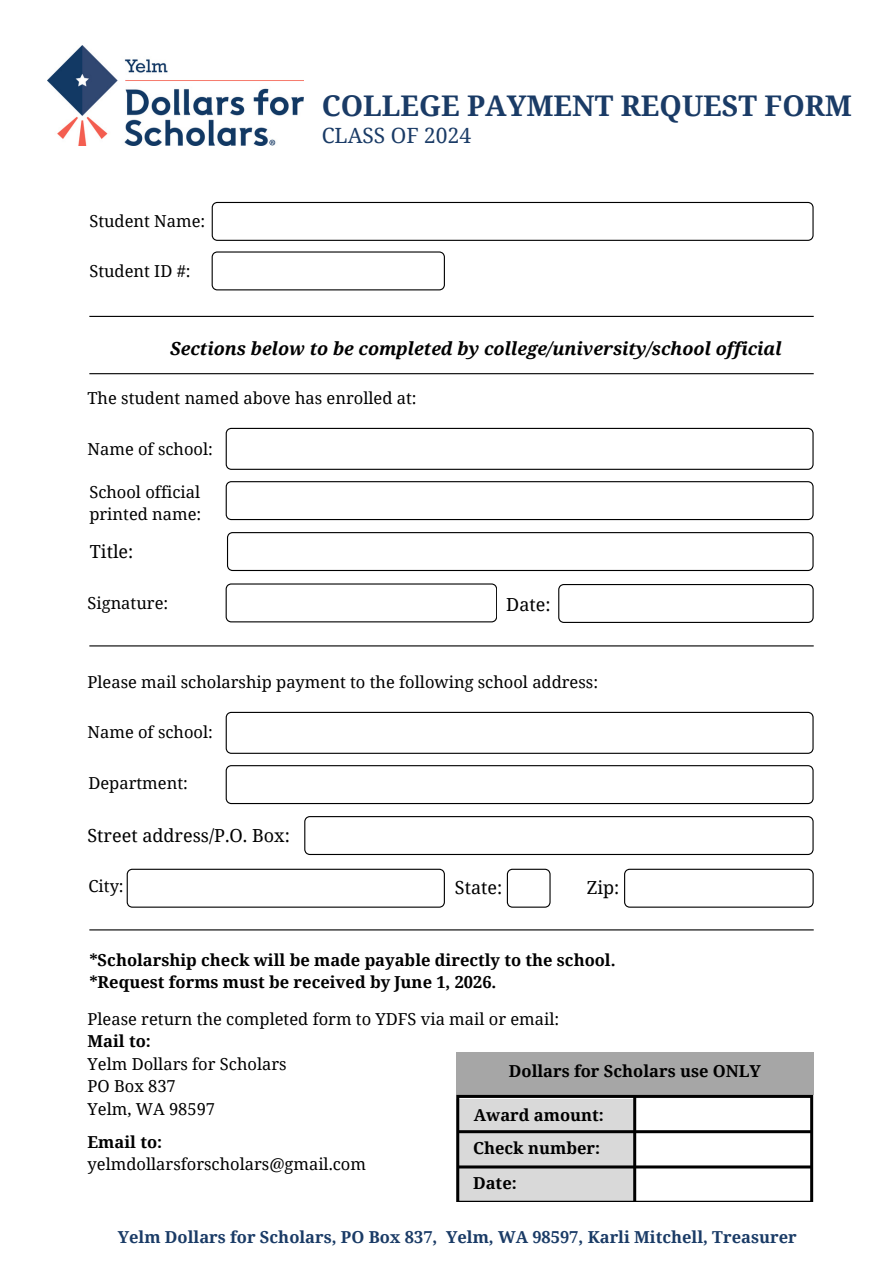
<style>
.page{position:relative;width:894px;height:1264px;background:#fff}
.page>*{position:absolute;margin:0;border:0;box-sizing:border-box;transform-origin:0 0}
.t1{font:700 28.5px "Noto Serif";color:#1a3b66}
.t2{font:21px "Noto Serif";color:#1a3b66}
.t3{font:italic 700 18px "Noto Serif";color:#000}
.t4{font:18px "Noto Serif";color:#000}
.t5{font:16.5px/22.5px "Noto Serif";color:#000}
.t6{font:700 16.5px/22.5px "Noto Serif";color:#000}
.t7{font:700 16.5px "Noto Serif";color:#1a3b66}
.s1{font-weight:700}
</style>
<div class="page">
<svg style="left:212px;top:202px;width:601px;height:39px"></svg>
<svg style="left:225px;top:428px;width:588px;height:41px"></svg>
<svg style="left:225px;top:481px;width:588px;height:39px"></svg>
<svg style="left:225px;top:583px;width:272px;height:39px"></svg>
<svg style="left:227px;top:532px;width:586px;height:39px"></svg>
<svg style="left:558px;top:584px;width:255px;height:39px"></svg>
<svg style="left:211px;top:251px;width:233px;height:39px"></svg>
<img style="left:47px;top:45px;width:257px;height:101px">
<hr style="left:89px;top:316px;width:724px;height:1px;background:#000">
<hr style="left:89px;top:373px;width:724px;height:1px;background:#000">
<hr style="left:89px;top:645px;width:724px;height:1px;background:#000">
<svg style="left:225px;top:711px;width:588px;height:42px"></svg>
<svg style="left:225px;top:765px;width:588px;height:39px"></svg>
<svg style="left:127px;top:868px;width:318px;height:39px"></svg>
<svg style="left:304px;top:816px;width:509px;height:39px"></svg>
<svg style="left:506px;top:868px;width:44px;height:39px"></svg>
<hr style="left:89px;top:929px;width:724px;height:1px;background:#000">
<svg style="left:624px;top:868px;width:189px;height:39px"></svg>
<div style="left:456px;top:1052px;width:357px;height:42px;background:#a6a6a6"></div>
<svg style="left:456px;top:1094px;width:357px;height:107px"></svg>
<h1 class="t5" style="left:89px;top:209px;width:117px">Student Name:</h1>
<p class="t5" style="left:89px;top:259px;width:103px">Student ID #:</p>
<p class="t1" style="left:321px;top:85px;width:531px">COLLEGE PAYMENT REQUEST FORM</p>
<p class="t2" style="left:321px;top:121px;width:151px">CLASS OF 2024</p>
<h2 class="t3" style="left:170px;top:335px;width:613px">Sections below to be completed by college/university/school official</h2>
<p class="t5" style="left:87px;top:386px;width:330px">The student named above has enrolled at:</p>
<p class="t5" style="left:87px;top:437px;width:127px">Name of school:</p>
<p class="t5" style="left:89px;top:480px;width:113px">School official printed name:</p>
<p class="t4" style="left:90px;top:539px;width:45px">Title:</p>
<h3 class="t5" style="left:87px;top:591px;width:82px">Signature:</h3>
<p class="t4" style="left:506px;top:591px;width:46px">Date:</p>
<h3 class="t5" style="left:87px;top:670px;width:512px">Please mail scholarship payment to the following school address:</h3>
<p class="t5" style="left:87px;top:720px;width:127px">Name of school:</p>
<p class="t5" style="left:88px;top:771px;width:101px">Department:</p>
<p class="t4" style="left:87px;top:823px;width:204px">Street address/P.O. Box:</p>
<p class="t5" style="left:88px;top:874px;width:37px">City:</p>
<p class="t4" style="left:455px;top:875px;width:49px">State:</p>
<h3 class="t4" style="left:586px;top:875px;width:34px">Zip:</h3>
<p class="t6" style="left:89px;top:948px;width:527px">*Scholarship check will be made payable directly to the school. *Request forms must be received by June 1, 2026.</p>
<p class="t5" style="left:87px;top:1006px;width:473px">Please return the completed form to YDFS via mail or email:</p>
<p class="t6" style="left:87px;top:1029px;width:65px">Mail to:</p>
<p class="t5" style="left:87px;top:1051px;width:200px">Yelm Dollars for Scholars</p>
<p class="t5" style="left:87px;top:1074px;width:90px">PO Box 837</p>
<p class="t5" style="left:87px;top:1096px;width:129px">Yelm, WA 98597</p>
<p class="t5" style="left:87px;top:1129px;width:280px"><span class="s1">Email to: </span>yelmdollarsforscholars@gmail.com</p>
<p class="t6" style="left:508px;top:1059px;width:253px">Dollars for Scholars use ONLY</p>
<h3 class="t6" style="left:473px;top:1103px;width:131px">Award amount:</h3>
<h3 class="t6" style="left:473px;top:1136px;width:128px">Check number:</h3>
<h3 class="t6" style="left:473px;top:1171px;width:45px">Date:</h3>
<p class="t7" style="left:118px;top:1224px;width:680px">Yelm Dollars for Scholars, PO Box 837, Yelm, WA 98597, Karli Mitchell, Treasurer</p>
</div>
